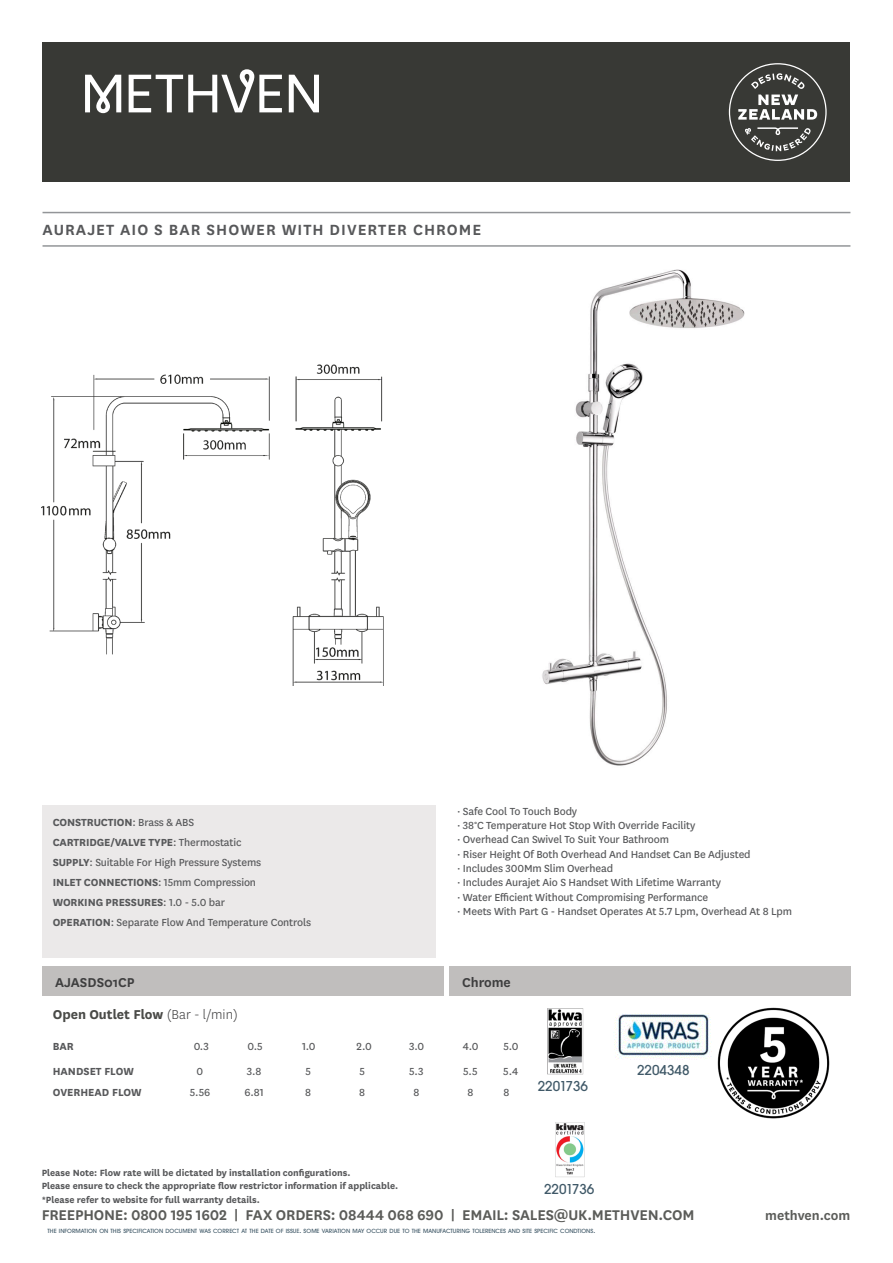
<style>
.page{position:relative;width:893px;height:1263px;background:#fff}
.page>*{position:absolute;margin:0;border:0;box-sizing:border-box;transform-origin:0 0}
.Product_Description{font:600 17.25px "National";letter-spacing:.06em;color:#57585a}
.Footer_-_Main_type{font:600 16.5px "National";letter-spacing:-.01em;color:#5b5c59}
.Product_Code___Price{font:700 15px "National";color:#494a47}
.t1{font:500 15px "Avant Gard EF";color:#405968}
.Product_Code___Price-2{font:600 15px "National";color:#3e3e3f}
.Footer_-_Main_type-2{font:600 15px "National";color:#5b5c59}
.Product_Bullets{font:12px "National";letter-spacing:-.01em;color:#57585a}
.Product_Specs___Info{font:700 12px "National";letter-spacing:-.01em;color:#57585a}
.Product_Specs___Info-2{font:12px "National";letter-spacing:-.01em;color:#57585a}
.t2{font:700 10.5px "National";color:#57585a}
.t3{font:500 6.3px "Avant Gard EF";color:#405968}
.s1{font-weight:400}
.s2{font-weight:700}
.s3{font-weight:300;color:#3e3e3f}
.s4{font-size:9px}
</style>
<div class="page">
<hr style="left:43px;top:212px;width:807px;height:1px;background:#939598">
<hr style="left:43px;top:245px;width:807px;height:2px;background:#939598">
<div style="left:43px;top:43px;width:807px;height:139px;background:#383935"></div>
<svg style="left:729px;top:63px;width:98px;height:98px"></svg>
<svg style="left:85px;top:75px;width:36px;height:38px"></svg>
<svg style="left:129px;top:69px;width:153px;height:43px"></svg>
<svg style="left:289px;top:75px;width:30px;height:37px"></svg>
<div style="left:43px;top:806px;width:393px;height:152px;background:#ebe9e9"></div>
<img style="left:42px;top:364px;width:342px;height:322px">
<div style="left:43px;top:966px;width:401px;height:30px;background:#c0bebd"></div>
<div style="left:449px;top:966px;width:401px;height:30px;background:#c0bebd"></div>
<img style="left:555px;top:1122px;width:30px;height:55px">
<img style="left:717px;top:1007px;width:113px;height:112px">
<img style="left:542px;top:269px;width:203px;height:497px">
<img style="left:614px;top:1013px;width:98px;height:47px">
<img style="left:547px;top:1008px;width:36px;height:66px">
<p class="Product_Description" style="left:43px;top:217px;width:440px">AURAJET AIO S BAR SHOWER WITH DIVERTER CHROME</p>
<p class="Product_Specs___Info" style="left:53px;top:814px;width:143px">CONSTRUCTION<span class="s1">: Brass &amp; ABS</span></p>
<p class="Product_Specs___Info" style="left:53px;top:834px;width:190px">CARTRIDGE/VALVE TYPE<span class="s1">: Thermostatic</span></p>
<p class="Product_Specs___Info-2" style="left:53px;top:854px;width:210px"><span class="s2">SUPPLY</span>: Suitable For High Pressure Systems</p>
<p class="Product_Specs___Info" style="left:53px;top:874px;width:205px">INLET CONNECTIONS<span class="s1">: 15mm Compression</span></p>
<p class="Product_Specs___Info" style="left:53px;top:894px;width:174px">WORKING PRESSURES<span class="s1">: 1.0 - 5.0 bar</span></p>
<p class="Product_Specs___Info-2" style="left:53px;top:914px;width:260px"><span class="s2">OPERATION</span>: Separate Flow And Temperature Controls</p>
<p class="Product_Bullets" style="left:457px;top:803px;width:122px">· Safe Cool To Touch Body</p>
<p class="Product_Bullets" style="left:457px;top:817px;width:240px">· 38°C Temperature Hot Stop With Override Facility</p>
<p class="Product_Bullets" style="left:457px;top:832px;width:213px">· Overhead Can Swivel To Suit Your Bathroom</p>
<p class="Product_Bullets" style="left:457px;top:846px;width:295px">· Riser Height Of Both Overhead And Handset Can Be Adjusted</p>
<p class="Product_Bullets" style="left:457px;top:860px;width:157px">· Includes 300Mm Slim Overhead</p>
<p class="Product_Bullets" style="left:457px;top:875px;width:265px">· Includes Aurajet Aio S Handset With Lifetime Warranty</p>
<p class="Product_Bullets" style="left:457px;top:889px;width:253px">· Water Efficient Without Compromising Performance</p>
<p class="Product_Bullets" style="left:457px;top:903px;width:336px">· Meets With Part G - Handset Operates At 5.7 Lpm, Overhead At 8 Lpm</p>
<p class="Product_Code___Price-2" style="left:55px;top:972px;width:81px">AJASDS01CP</p>
<p class="Product_Code___Price-2" style="left:462px;top:972px;width:50px">Chrome</p>
<p class="Product_Code___Price" style="left:53px;top:1004px;width:187px">Open Outlet Flow <span class="s3">(Bar - l/min)</span></p>
<p class="Product_Specs___Info" style="left:53px;top:1037px;width:23px">BAR</p>
<p class="Product_Bullets" style="left:194px;top:1038px;width:17px">0.3</p>
<p class="Product_Bullets" style="left:247px;top:1038px;width:17px">0.5</p>
<p class="Product_Bullets" style="left:302px;top:1038px;width:15px">1.0</p>
<p class="Product_Bullets" style="left:356px;top:1038px;width:17px">2.0</p>
<p class="Product_Bullets" style="left:409px;top:1038px;width:17px">3.0</p>
<p class="Product_Bullets" style="left:463px;top:1038px;width:17px">4.0</p>
<p class="Product_Bullets" style="left:503px;top:1038px;width:17px">5.0</p>
<p class="Product_Specs___Info" style="left:53px;top:1083px;width:90px">OVERHEAD FLOW</p>
<p class="Product_Bullets" style="left:190px;top:1084px;width:22px">5.56</p>
<p class="Product_Bullets" style="left:245px;top:1084px;width:21px">6.81</p>
<p class="Product_Bullets" style="left:305px;top:1084px;width:7px">8</p>
<p class="Product_Bullets" style="left:359px;top:1084px;width:7px">8</p>
<p class="Product_Bullets" style="left:413px;top:1084px;width:7px">8</p>
<p class="Product_Bullets" style="left:467px;top:1084px;width:7px">8</p>
<p class="Product_Bullets" style="left:503px;top:1084px;width:7px">8</p>
<p class="Product_Specs___Info" style="left:53px;top:1063px;width:83px">HANDSET FLOW</p>
<p class="Product_Bullets" style="left:197px;top:1063px;width:8px">0</p>
<p class="Product_Bullets" style="left:247px;top:1063px;width:16px">3.8</p>
<p class="Product_Bullets" style="left:305px;top:1063px;width:7px">5</p>
<p class="Product_Bullets" style="left:359px;top:1063px;width:7px">5</p>
<p class="Product_Bullets" style="left:409px;top:1063px;width:16px">5.3</p>
<p class="Product_Bullets" style="left:463px;top:1063px;width:16px">5.5</p>
<p class="Product_Bullets" style="left:503px;top:1063px;width:16px">5.4</p>
<p class="t1" style="left:538px;top:1077px;width:52px">2201736</p>
<p class="t2" style="left:42px;top:1166px;width:310px">Please Note: Flow rate will be dictated by installation configurations.</p>
<p class="t2" style="left:42px;top:1178px;width:358px">Please ensure to check the appropriate flow restrictor information if applicable.</p>
<p class="t2" style="left:42px;top:1192px;width:220px">*Please refer to website for full warranty details.</p>
<p class="t1" style="left:544px;top:1180px;width:52px">2201736</p>
<p class="t1" style="left:637px;top:1061px;width:54px">2204348</p>
<p class="Footer_-_Main_type" style="left:42px;top:1204px;width:654px">FREEPHONE: 0800 195 1602 | FAX ORDERS: 08444 068 690 | EMAIL: SALES@UK.METHVEN.COM</p>
<p class="Footer_-_Main_type-2" style="left:765px;top:1205px;width:87px">methven.com</p>
<p class="t3" style="left:48px;top:1227px;width:549px">THE INFORMATION ON THIS SPECIFICATION DOCUMENT WAS CORRECT AT THE DATE OF ISSUE<span class="s4">.</span> SOME VARIATION MAY OCCUR DUE TO THE MANUFACTURING TOLERENCES AND SITE SPECIFIC CONDTIONS<span class="s4">.</span></p>
</div>
